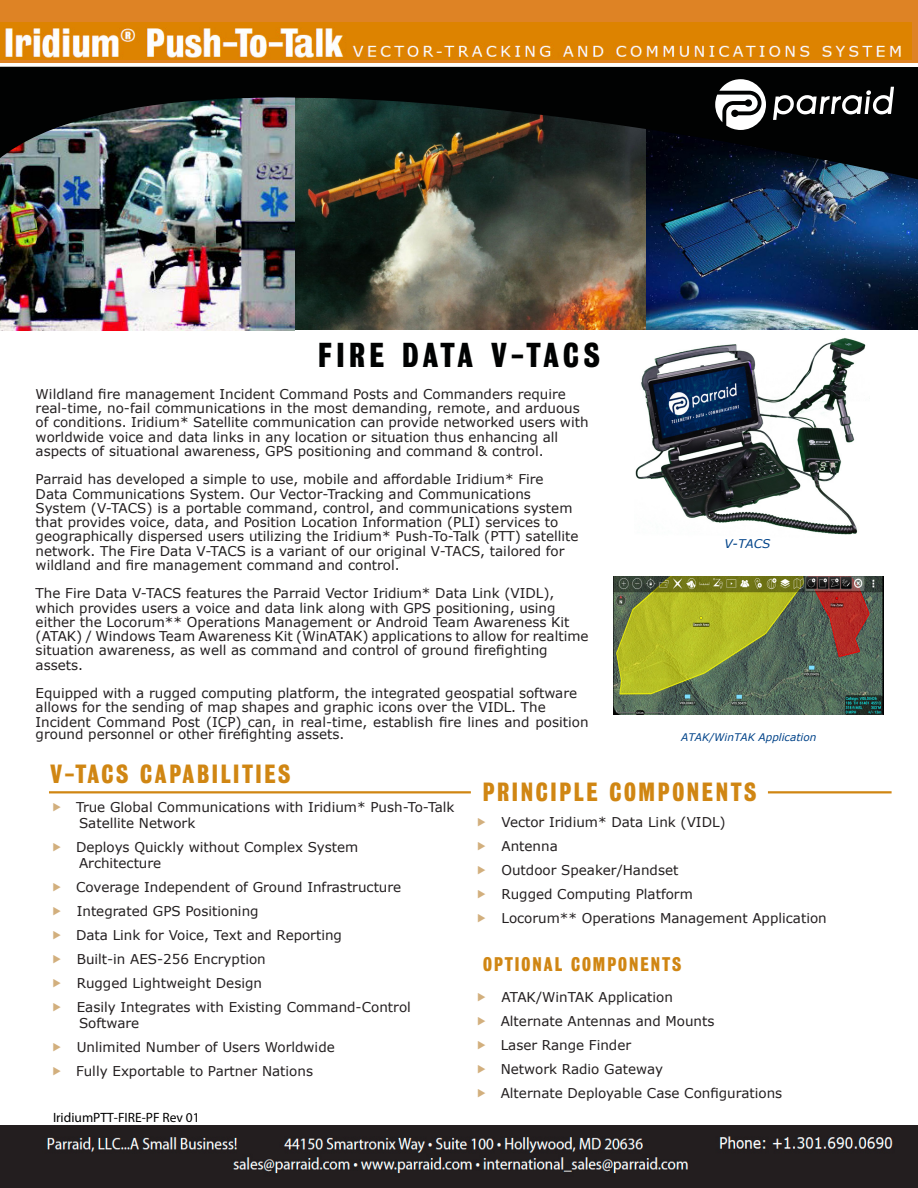
<style>
.page{position:relative;width:918px;height:1188px;background:#fff}
.page>*{position:absolute;margin:0;border:0;box-sizing:border-box;transform-origin:0 0}
.t1{font:31.5px "Bureau Grot Three Seven";letter-spacing:.13em;color:#010202}
.t2{font:24px "Bureau Grot Three Seven";letter-spacing:.11em;color:#d08613}
.t3{font:18px "Bureau Grot Three Seven";letter-spacing:.11em;color:#d08613}
.t4{font:13.5px/12px "Verdana";color:#231f20}
.t5{font:13.5px "Myriad Pro";color:#000}
.t6{font:italic 12px "Verdana";color:#004389}
.t7{font:italic 10.5px "Verdana";color:#004389}
</style>
<div class="page">
<img style="left:295px;top:186px;width:351px;height:144px">
<img style="left:646px;top:186px;width:272px;height:144px">
<img style="left:0;top:186px;width:295px;height:145px">
<img style="left:0;top:66px;width:918px;height:120px">
<svg style="left:773px;top:87px;width:121px;height:33px"></svg>
<svg style="left:715px;top:79px;width:51px;height:51px"></svg>
<div style="left:0;top:0;width:918px;height:63px;background:#de8325"></div>
<img style="left:0;top:22px;width:912px;height:38px">
<img style="left:0;top:1126px;width:918px;height:62px">
<hr style="left:49px;top:791px;width:422px;height:2px;background:#d08613">
<hr style="left:768px;top:791px;width:124px;height:2px;background:#d08613">
<img style="left:635px;top:338px;width:231px;height:197px">
<img style="left:614px;top:577px;width:270px;height:137px">
<p class="t1" style="left:318px;top:337px;width:283px">FIRE DATA V-TACS</p>
<p class="t4" style="left:36px;top:388px;width:532px">Wildland fire management Incident Command Posts and Commanders require</p>
<p class="t4" style="left:36px;top:402px;width:546px">real-time, no-fail communications in the most demanding, remote, and arduous</p>
<p class="t4" style="left:36px;top:416px;width:554px">of conditions. Iridium* Satellite communication can provide networked users with</p>
<p class="t4" style="left:36px;top:431px;width:524px">worldwide voice and data links in any location or situation thus enhancing all</p>
<p class="t4" style="left:36px;top:445px;width:510px">aspects of situational awareness, GPS positioning and command &amp; control.</p>
<p class="t4" style="left:36px;top:473px;width:509px">Parraid has developed a simple to use, mobile and affordable Iridium* Fire</p>
<p class="t4" style="left:36px;top:488px;width:497px">Data Communications System. Our Vector-Tracking and Communications</p>
<p class="t4" style="left:36px;top:502px;width:538px">System (V-TACS) is a portable command, control, and communications system</p>
<p class="t4" style="left:36px;top:516px;width:524px">that provides voice, data, and Position Location Information (PLI) services to</p>
<p class="t4" style="left:36px;top:530px;width:544px">geographically dispersed users utilizing the Iridium* Push-To-Talk (PTT) satellite</p>
<p class="t4" style="left:36px;top:545px;width:530px">network. The Fire Data V-TACS is a variant of our original V-TACS, tailored for</p>
<p class="t4" style="left:36px;top:559px;width:366px">wildland and fire management command and control.</p>
<p class="t4" style="left:36px;top:587px;width:520px">The Fire Data V-TACS features the Parraid Vector Iridium* Data Link (VIDL),</p>
<p class="t4" style="left:36px;top:602px;width:521px">which provides users a voice and data link along with GPS positioning, using</p>
<p class="t4" style="left:36px;top:616px;width:535px">either the Locorum** Operations Management or Android Team Awareness Kit</p>
<p class="t4" style="left:36px;top:630px;width:554px">(ATAK) / Windows Team Awareness Kit (WinATAK) applications to allow for realtime</p>
<p class="t4" style="left:36px;top:644px;width:514px">situation awareness, as well as command and control of ground firefighting</p>
<p class="t4" style="left:36px;top:659px;width:49px">assets.</p>
<p class="t4" style="left:36px;top:687px;width:543px">Equipped with a rugged computing platform, the integrated geospatial software</p>
<p class="t4" style="left:36px;top:701px;width:512px">allows for the sending of map shapes and graphic icons over the VIDL. The</p>
<p class="t4" style="left:36px;top:716px;width:554px">Incident Command Post (ICP) can, in real-time, establish fire lines and position ground personnel or other firefighting assets.</p>
<p class="t2" style="left:50px;top:760px;width:242px">V-TACS CAPABILITIES</p>
<p class="t2" style="left:483px;top:778px;width:275px">PRINCIPLE COMPONENTS</p>
<p class="t4" style="left:76px;top:799px;width:380px;line-height:16.2px">True Global Communications with Iridium* Push-To-Talk<br>Satellite Network</p>
<p class="t4" style="left:76px;top:841px;width:284px">Deploys Quickly without Complex System</p>
<p class="t4" style="left:79px;top:857px;width:84px">Architecture</p>
<p class="t4" style="left:76px;top:881px;width:327px">Coverage Independent of Ground Infrastructure</p>
<p class="t4" style="left:77px;top:905px;width:183px">Integrated GPS Positioning</p>
<p class="t4" style="left:76px;top:929px;width:268px">Data Link for Voice, Text and Reporting</p>
<p class="t4" style="left:77px;top:953px;width:191px">Built-in AES-256 Encryption</p>
<p class="t4" style="left:77px;top:977px;width:187px">Rugged Lightweight Design</p>
<p class="t4" style="left:77px;top:1001px;width:336px">Easily Integrates with Existing Command-Control</p>
<p class="t4" style="left:79px;top:1017px;width:62px">Software</p>
<p class="t4" style="left:77px;top:1041px;width:260px">Unlimited Number of Users Worldwide</p>
<p class="t4" style="left:76px;top:1065px;width:239px">Fully Exportable to Partner Nations</p>
<p class="t6" style="left:724px;top:535px;width:47px">V-TACS</p>
<p class="t7" style="left:681px;top:730px;width:137px">ATAK/WinTAK Application</p>
<p class="t4" style="left:501px;top:816px;width:226px">Vector Iridium* Data Link (VIDL)</p>
<p class="t4" style="left:501px;top:840px;width:58px">Antenna</p>
<p class="t4" style="left:501px;top:864px;width:178px">Outdoor Speaker/Handset</p>
<p class="t4" style="left:501px;top:888px;width:193px">Rugged Computing Platform</p>
<p class="t4" style="left:501px;top:912px;width:327px">Locorum** Operations Management Application</p>
<p class="t3" style="left:483px;top:954px;width:200px">OPTIONAL COMPONENTS</p>
<p class="t4" style="left:501px;top:990px;width:173px">ATAK/WinTAK Application</p>
<p class="t4" style="left:501px;top:1014px;width:215px">Alternate Antennas and Mounts</p>
<p class="t4" style="left:501px;top:1038px;width:132px">Laser Range Finder</p>
<p class="t4" style="left:501px;top:1062px;width:164px">Network Radio Gateway</p>
<p class="t4" style="left:501px;top:1086px;width:283px">Alternate Deployable Case Configurations</p>
<p class="t5" style="left:53px;top:1109px;width:148px">IridiumPTT-FIRE-PF Rev 01</p>
</div>
